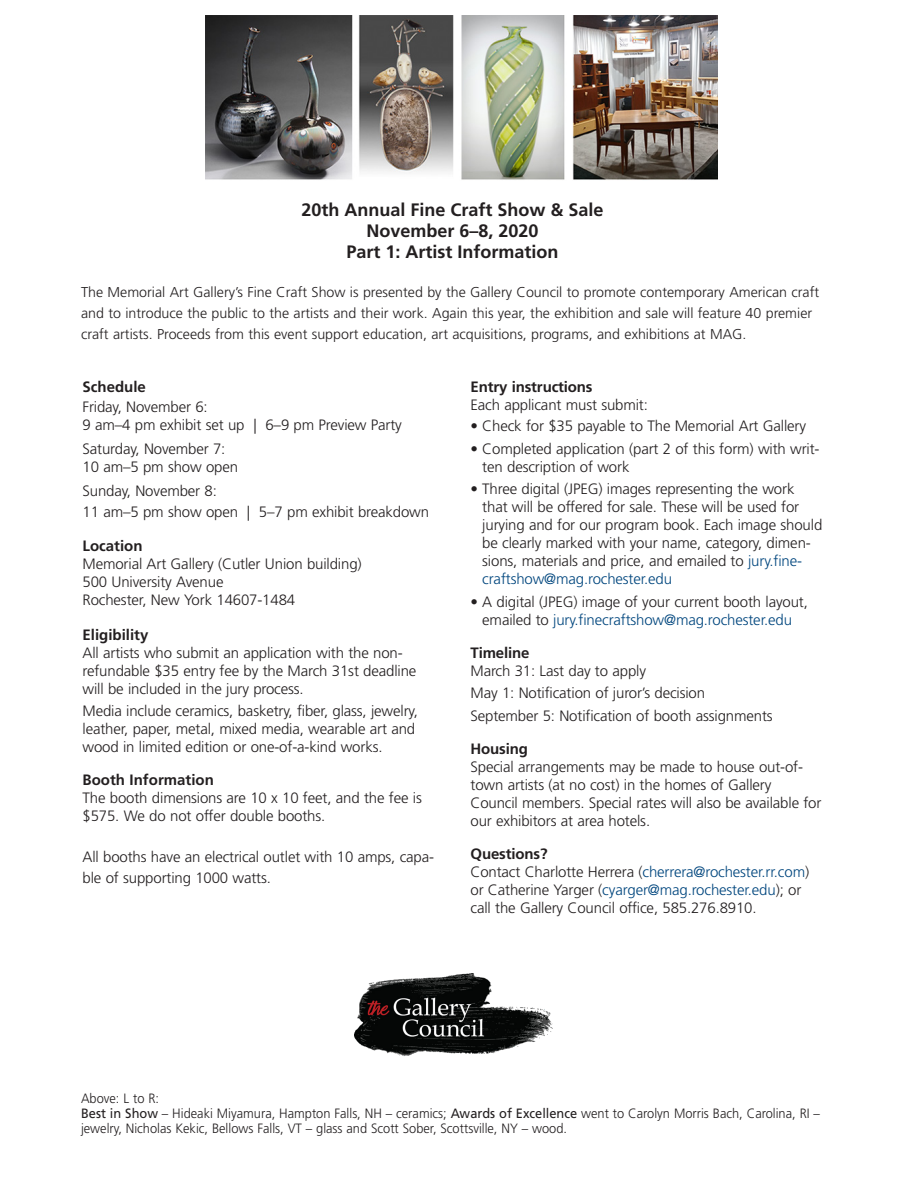
<style>
.page{position:relative;width:905px;height:1188px;background:#fff}
.page>*{position:absolute;margin:0;border:0;box-sizing:border-box;transform-origin:0 0}
.t1{font:700 18px/21px "Frutiger LT Std";color:#231f20;text-align:center}
.t2{font:300 15px/18px "Frutiger LT Std";letter-spacing:-.01em;color:#231f20}
.subhead{font:700 15px "Frutiger LT Std";color:#231f20}
.t3{font:300 14.25px/21px "Frutiger LT Std";color:#231f20}
.t4{font:300 13.5px/15px "Frutiger LT Std";color:#231f20;scale:.95 1}
.s1{color:#00467e}
.s2{font-weight:400}
</style>
<div class="page">
<img style="left:354px;top:974px;width:198px;height:82px">
<img style="left:205px;top:15px;width:512px;height:165px">
<p class="t1" style="left:301px;top:199px;width:304px">20th Annual Fine Craft Show &amp; Sale</p>
<p class="t1" style="left:346px;top:220px;width:214px">November 6–8, 2020<br>Part 1: Artist Information</p>
<p class="t3" style="left:81px;top:282px;width:739px">The Memorial Art Gallery’s Fine Craft Show is presented by the Gallery Council to promote contemporary American craft and to introduce the public to the artists and their work. Again this year, the exhibition and sale will feature 40 premier craft artists. Proceeds from this event support education, art acquisitions, programs, and exhibitions at MAG.</p>
<p class="subhead" style="left:82px;top:378px;width:65px">Schedule</p>
<p class="t2" style="left:82px;top:398px;width:127px">Friday, November 6:</p>
<p class="t2" style="left:82px;top:416px;width:321px">9 am–4 pm exhibit set up | 6–9 pm Preview Party</p>
<p class="t2" style="left:82px;top:440px;width:144px">Saturday, November 7:</p>
<p class="t2" style="left:82px;top:458px;width:157px">10 am–5 pm show open</p>
<p class="t2" style="left:82px;top:482px;width:136px">Sunday, November 8:</p>
<p class="t2" style="left:82px;top:503px;width:348px">11 am–5 pm show open | 5–7 pm exhibit breakdown</p>
<p class="subhead" style="left:82px;top:537px;width:61px">Location</p>
<p class="t2" style="left:82px;top:555px;width:281px">Memorial Art Gallery (Cutler Union building)</p>
<p class="t2" style="left:82px;top:573px;width:214px">500 University Avenue<br>Rochester, New York 14607-1484</p>
<p class="subhead" style="left:82px;top:626px;width:67px">Eligibility</p>
<p class="t2" style="left:82px;top:644px;width:335px">All artists who submit an application with the non&shy;refundable $35 entry fee by the March 31st deadline will be included in the jury process.</p>
<p class="t2" style="left:82px;top:702px;width:337px">Media include ceramics, basketry, fiber, glass, jewelry, leather, paper, metal, mixed media, wearable art and wood in limited edition or one-of-a-kind works.</p>
<p class="subhead" style="left:82px;top:771px;width:133px">Booth Information</p>
<p class="t2" style="left:82px;top:789px;width:341px">The booth dimensions are 10 x 10 feet, and the fee is $575. We do not offer double booths.</p>
<p class="t2" style="left:82px;top:846px;width:353px;line-height:21px">All booths have an electrical outlet with 10 amps, capa&shy;ble of supporting 1000 watts.</p>
<p class="subhead" style="left:470px;top:378px;width:124px">Entry instructions</p>
<p class="t2" style="left:470px;top:396px;width:179px">Each applicant must submit:</p>
<p class="t2" style="left:470px;top:417px;width:337px">• Check for $35 payable to The Memorial Art Gallery</p>
<p class="t2" style="left:482px;top:440px;width:339px;text-indent:-12px">• Completed application (part 2 of this form) with writ&shy;ten description of work</p>
<p class="t2" style="left:482px;top:480px;width:341px;text-indent:-12px">• Three digital (JPEG) images representing the work that will be offered for sale. These will be used for jurying and for our program book. Each image should be clearly marked with your name, category, dimen&shy;sions, materials and price, and emailed to <span class="s1">jury.fine&shy;craftshow@mag.rochester.edu</span></p>
<p class="t2" style="left:470px;top:593px;width:339px;text-align:center">• A digital (JPEG) image of your current booth layout, emailed to <span class="s1">jury.finecraftshow@mag.rochester.edu</span></p>
<p class="subhead" style="left:470px;top:644px;width:60px">Timeline</p>
<p class="t2" style="left:470px;top:662px;width:177px">March 31: Last day to apply</p>
<p class="t2" style="left:470px;top:684px;width:236px">May 1: Notification of juror’s decision</p>
<p class="t2" style="left:470px;top:707px;width:304px">September 5: Notification of booth assignments</p>
<p class="subhead" style="left:470px;top:740px;width:59px">Housing</p>
<p class="t2" style="left:470px;top:758px;width:352px">Special arrangements may be made to house out-of&shy;town artists (at no cost) in the homes of Gallery Council members. Special rates will also be available for our exhibitors at area hotels.</p>
<p class="subhead" style="left:470px;top:845px;width:78px">Questions?</p>
<p class="t2" style="left:470px;top:863px;width:340px">Contact Charlotte Herrera (<span class="s1">cherrera@rochester.rr.com</span>) or Catherine Yarger (<span class="s1">cyarger@mag.rochester.edu</span>); or call the Gallery Council office, 585.276.8910.</p>
<p class="t4" style="left:81px;top:1091px;width:779px">Above: L to R:<br><span class="s2">Best in Show</span> – Hideaki Miyamura, Hampton Falls, NH – ceramics; <span class="s2">Awards of Excellence</span> went to Carolyn Morris Bach, Carolina, RI – jewelry, Nicholas Kekic, Bellows Falls, VT – glass and Scott Sober, Scottsville, NY – wood.</p>
</div>
